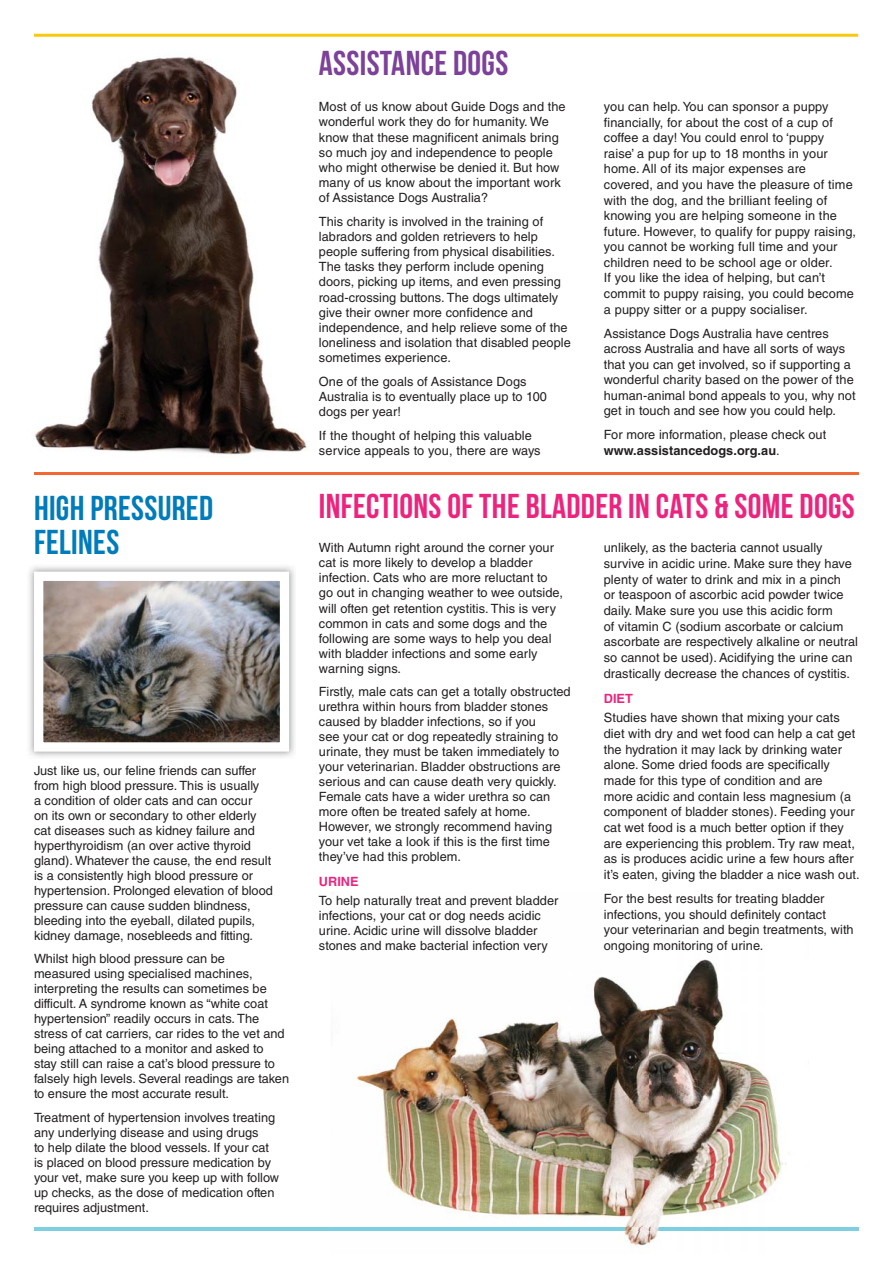
<style>
.page{position:relative;width:893px;height:1263px;background:#fff}
.page>*{position:absolute;margin:0;border:0;box-sizing:border-box;transform-origin:0 0}
.t1{font:34.5px "Bebas Neue";letter-spacing:.01em;color:#ed247e}
.t2{font:34.5px/34.5px "Bebas Neue";letter-spacing:.01em;color:#007cba}
.t3{font:34.5px "Bebas Neue";letter-spacing:.01em;color:#7c4199}
.t4{font:12.75px/15px "Helvetica LT Std";letter-spacing:.005em;color:#231f20}
.t5{font:700 12.75px "Helvetica LT Std";color:#ed247e}
.s1{font-weight:700}
</style>
<div class="page">
<img style="left:35px;top:56px;width:272px;height:399px">
<hr style="left:34px;top:1227px;width:825px;height:3px;background:#7ed0e0">
<img style="left:331px;top:959px;width:478px;height:287px">
<img style="left:331px;top:1227px;width:478px;height:3px">
<img style="left:29px;top:566px;width:266px;height:191px">
<img style="left:44px;top:582px;width:235px;height:160px">
<div style="left:34px;top:572px;width:255px;height:180px;border:9px solid #fff"></div>
<hr style="left:34px;top:34px;width:824px;height:3px;background:#fac90e">
<hr style="left:34px;top:472px;width:825px;height:3px;background:#f26631">
<h1 class="t2" style="left:34px;top:491px;width:181px">HIGH PRESSURED<br>FELINES</h1>
<p class="t4" style="left:34px;top:764px;width:240px">Just like us, our feline friends can suffer from high blood pressure. This is usually<br>a condition of older cats and can occur<br>on its own or secondary to other elderly cat diseases such as kidney failure and hyperthyroidism (an over active thyroid gland). Whatever the cause, the end result is a consistently high blood pressure or hypertension. Prolonged elevation of blood pressure can cause sudden blindness, bleeding into the eyeball, dilated pupils, kidney damage, nosebleeds and fitting.</p>
<p class="t4" style="left:34px;top:953px;width:257px">Whilst high blood pressure can be<br>measured using specialised machines, interpreting the results can sometimes be difficult. A syndrome known as “white coat hypertension” readily occurs in cats. The stress of cat carriers, car rides to the vet and being attached to a monitor and asked to stay still can raise a cat’s blood pressure to falsely high levels. Several readings are taken to ensure the most accurate result.</p>
<p class="t4" style="left:34px;top:1111px;width:247px">Treatment of hypertension involves treating any underlying disease and using drugs<br>to help dilate the blood vessels. If your cat is placed on blood pressure medication by your vet, make sure you keep up with follow up checks, as the dose of medication often requires adjustment.</p>
<h1 class="t3" style="left:319px;top:43px;width:191px">ASSISTANCE DOGS</h1>
<p class="t4" style="left:319px;top:101px;width:248px">Most of us know about Guide Dogs and the wonderful work they do for humanity. We know that these magnificent animals bring so much joy and independence to people who might otherwise be denied it. But how many of us know about the important work of Assistance Dogs Australia?</p>
<p class="t4" style="left:319px;top:215px;width:253px">This charity is involved in the training of labradors and golden retrievers to help people suffering from physical disabilities.<br>The tasks they perform include opening doors, picking up items, and even pressing road-crossing buttons. The dogs ultimately give their owner more confidence and independence, and help relieve some of the loneliness and isolation that disabled people sometimes experience.</p>
<p class="t4" style="left:319px;top:375px;width:230px">One of the goals of Assistance Dogs<br>Australia is to eventually place up to 100 dogs per year!</p>
<p class="t4" style="left:319px;top:429px;width:223px">If the thought of helping this valuable service appeals to you, there are ways</p>
<p class="t4" style="left:604px;top:100px;width:254px;line-height:15.6px">you can help. You can sponsor a puppy financially, for about the cost of a cup of coffee a day! You could enrol to ‘puppy raise’ a pup for up to 18 months in your home. All of its major expenses are covered, and you have the pleasure of time with the dog, and the brilliant feeling of knowing you are helping someone in the future. However, to qualify for puppy raising, you cannot be working full time and your children need to be school age or older.<br>If you like the idea of helping, but can’t commit to puppy raising, you could become a puppy sitter or a puppy socialiser.</p>
<p class="t4" style="left:604px;top:327px;width:253px;line-height:15.6px">Assistance Dogs Australia have centres across Australia and have all sorts of ways that you can get involved, so if supporting a wonderful charity based on the power of the human-animal bond appeals to you, why not get in touch and see how you could help.</p>
<p class="t4" style="left:604px;top:429px;width:224px;line-height:15.6px">For more information, please check out <span class="s1">www.assistancedogs.org.au</span>.</p>
<h1 class="t1" style="left:319px;top:486px;width:537px">INFECTIONS OF THE BLADDER IN CATS &amp; SOME DOGS</h1>
<p class="t4" style="left:319px;top:542px;width:246px">With Autumn right around the corner your cat is more likely to develop a bladder infection. Cats who are more reluctant to go out in changing weather to wee outside, will often get retention cystitis. This is very common in cats and some dogs and the following are some ways to help you deal with bladder infections and some early warning signs.</p>
<p class="t4" style="left:319px;top:686px;width:253px">Firstly, male cats can get a totally obstructed urethra within hours from bladder stones caused by bladder infections, so if you<br>see your cat or dog repeatedly straining to urinate, they must be taken immediately to your veterinarian. Bladder obstructions are serious and can cause death very quickly.<br>Female cats have a wider urethra so can more often be treated safely at home.<br>However, we strongly recommend having your vet take a look if this is the first time they’ve had this problem.</p>
<p class="t5" style="left:319px;top:876px;width:41px">URINE</p>
<p class="t4" style="left:319px;top:894px;width:241px">To help naturally treat and prevent bladder infections, your cat or dog needs acidic urine. Acidic urine will dissolve bladder stones and make bacterial infection very</p>
<p class="t4" style="left:604px;top:542px;width:256px;line-height:15.6px">unlikely, as the bacteria cannot usually survive in acidic urine. Make sure they have plenty of water to drink and mix in a pinch<br>or teaspoon of ascorbic acid powder twice daily. Make sure you use this acidic form<br>of vitamin C (sodium ascorbate or calcium ascorbate are respectively alkaline or neutral so cannot be used). Acidifying the urine can drastically decrease the chances of cystitis.</p>
<p class="t5" style="left:604px;top:693px;width:31px">DIET</p>
<p class="t4" style="left:604px;top:712px;width:257px;line-height:15.6px">Studies have shown that mixing your cats diet with dry and wet food can help a cat get the hydration it may lack by drinking water alone. Some dried foods are specifically made for this type of condition and are<br>more acidic and contain less magnesium (a component of bladder stones). Feeding your cat wet food is a much better option if they are experiencing this problem. Try raw meat, as is produces acidic urine a few hours after it’s eaten, giving the bladder a nice wash out.</p>
<p class="t4" style="left:604px;top:892px;width:251px;line-height:15.6px">For the best results for treating bladder infections, you should definitely contact your veterinarian and begin treatments, with ongoing monitoring of urine.</p>
</div>
